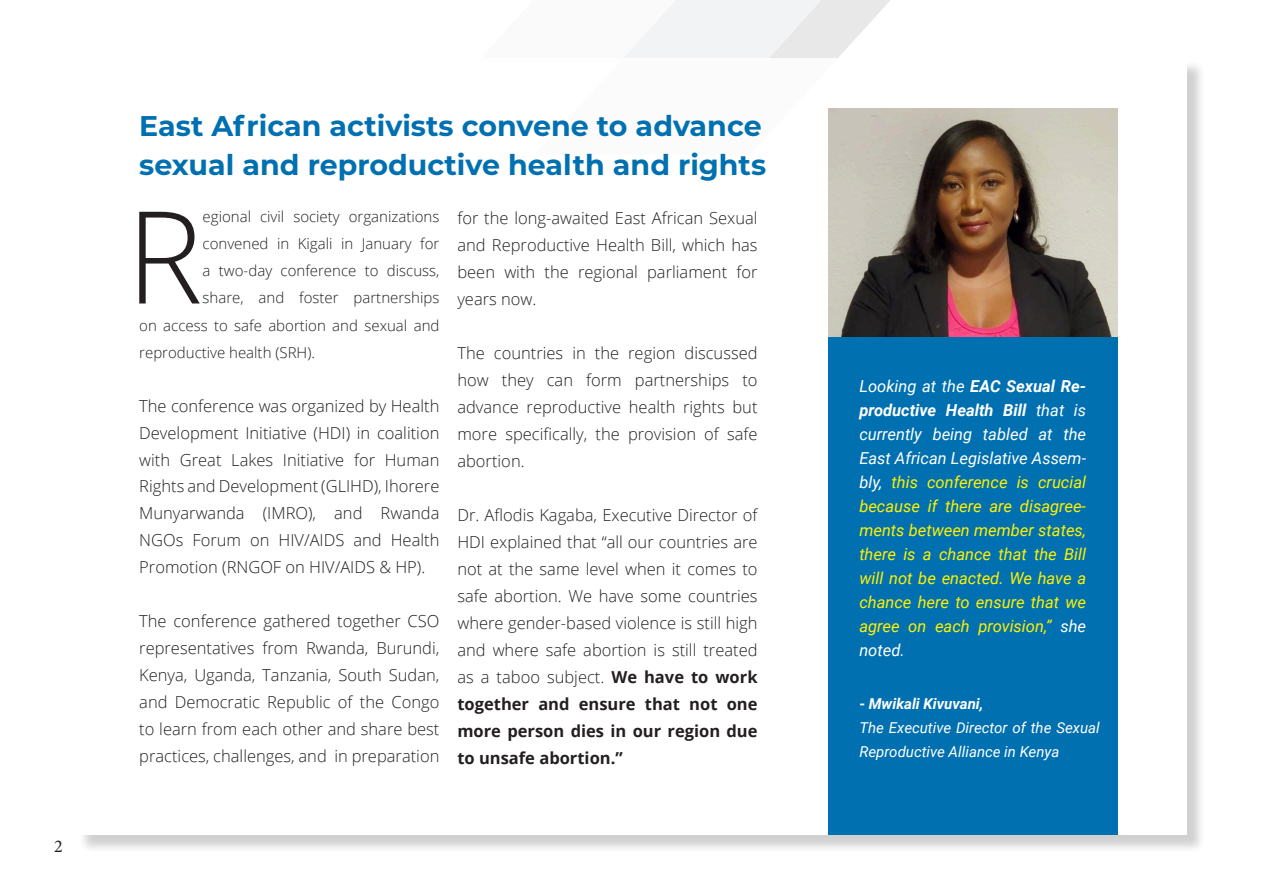
<style>
.page{position:relative;width:1263px;height:893px;background:#fff}
.page>*{position:absolute;margin:0;border:0;box-sizing:border-box;transform-origin:0 0}
.t1{font:300 128.4px "Open Sans";color:#231f20}
.t2{font:700 28.5px/39px "Montserrat";color:#0070b0}
.t3{font:18px "Minion Pro";color:#231f20}
.t4{font:300 16.5px/27px "Open Sans";color:#231f20;text-align:justify}
.t5{font:italic 16.5px/24px "Roboto";color:#fff101;text-align:justify}
.t6{font:300 15px "Open Sans";color:#231f20}
.t7{font:italic 15px/24px "Roboto";color:#fff}
.t8{font:italic 700 15px "Roboto";color:#fff}
.s1{font-weight:700}
.s2{color:#fff}
.s3{font-weight:700;color:#fff}
</style>
<div class="page">
<svg style="left:624px;top:0;width:266px;height:58px"></svg>
<div style="left:78px;top:60px;width:1128px;height:793px;background:#231f20;opacity:.25"></div>
<div style="left:76px;top:58px;width:1111px;height:777px;background:#fff"></div>
<img style="left:828px;top:108px;width:289px;height:229px">
<div style="left:828px;top:337px;width:289px;height:498px;background:#0070b0"></div>
<p class="t3" style="left:54px;top:834px;width:10px">2</p>
<h2 class="t2" style="left:139px;top:105px;width:628px">East African activists convene to advance sexual and reproductive health and rights</h2>
<h1 class="t1" style="left:126px;top:169px;width:78px">R</h1>
<p class="t6" style="left:203px;top:207px;width:238px">egional civil society organizations</p>
<p class="t4" style="left:457px;top:204px;width:302px">for the long-awaited East African Sexual and Reproductive Health Bill, which has been with the regional parliament for years now.</p>
<p class="t4" style="left:457px;top:339px;width:302px">The countries in the region discussed how they can form partnerships to advance reproductive health rights but more specifically, the provision of safe abortion.</p>
<p class="t6" style="left:203px;top:234px;width:238px">convened in Kigali in January for</p>
<p class="t6" style="left:203px;top:261px;width:238px">a two-day conference to discuss,</p>
<p class="t6" style="left:203px;top:288px;width:238px">share, and foster partnerships</p>
<p class="t6" style="left:139px;top:315px;width:302px">on access to safe abortion and sexual and</p>
<p class="t6" style="left:139px;top:342px;width:177px">reproductive health (SRH).</p>
<p class="t4" style="left:139px;top:392px;width:302px">The conference was organized by Health Development Initiative (HDI) in coalition with Great Lakes Initiative for Human Rights and Development (GLIHD), Ihorere Munyarwanda (IMRO), and Rwanda NGOs Forum on HIV/AIDS and Health Promotion (RNGOF on HIV/AIDS &amp; HP).</p>
<p class="t4" style="left:139px;top:608px;width:302px">The conference gathered together CSO representatives from Rwanda, Burundi, Kenya, Uganda, Tanzania, South Sudan, and Democratic Republic of the Congo to learn from each other and share best practices, challenges, and in preparation</p>
<p class="t4" style="left:457px;top:501px;width:302px">Dr. Aflodis Kagaba, Executive Director of HDI explained that “all our countries are not at the same level when it comes to safe abortion. We have some countries where gender-based violence is still high and where safe abortion is still treated as a taboo subject. <span class="s1">We have to work together and ensure that not one more person dies in our region due to unsafe abortion.”</span></p>
<p class="t5" style="left:859px;top:373px;width:228px"><span class="s2">Looking at the</span> <span class="s3">EAC Sexual Re&shy;productive Health Bill</span> <span class="s2">that is currently being tabled at the East African Legislative Assem&shy;bly,</span> this conference is crucial because if there are disagree&shy;ments between member states, there is a chance that the Bill will not be enacted. We have a chance here to ensure that we agree on each provision,” <span class="s2">she noted.</span></p>
<p class="t8" style="left:859px;top:693px;width:126px">- Mwikali Kivuvani,</p>
<p class="t7" style="left:859px;top:715px;width:242px">The Executive Director of the Sexual<br>Reproductive Alliance in Kenya</p>
</div>
